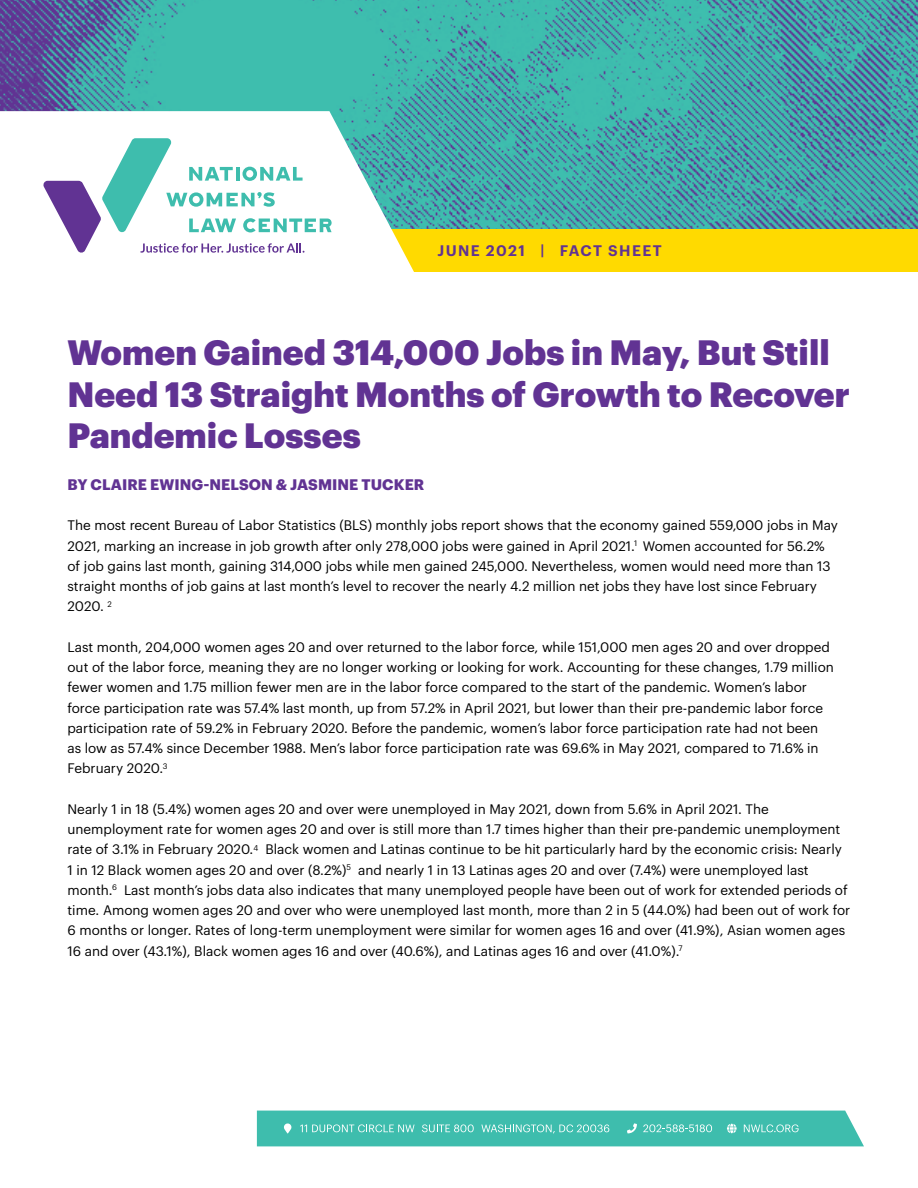
<style>
.page{position:relative;width:918px;height:1188px;background:#fff}
.page>*{position:absolute;margin:0;border:0;box-sizing:border-box;transform-origin:0 0}
.t1{font:900 34.5px/41.4px "Graphik";color:#613393}
.t2{font:700 15px "Graphik";letter-spacing:.005em;color:#613393}
.t3{font:600 15px "Graphik";letter-spacing:.095em;color:#613393}
.t4{font:13.5px/20.2px "Graphik";color:#000}
</style>
<div class="page">
<img style="left:0;top:0;width:918px;height:229px">
<div style="left:370px;top:229px;width:548px;height:42px;background:#ffda00"></div>
<svg style="left:0;top:111px;width:422px;height:161px"></svg>
<svg style="left:43px;top:138px;width:289px;height:115px"></svg>
<svg style="left:257px;top:1111px;width:607px;height:35px"></svg>
<p class="t3" style="left:437px;top:239px;width:226px">JUNE 2021 | FACT SHEET</p>
<h1 class="t1" style="left:68px;top:329px;width:784px">Women Gained 314,000 Jobs in May, But Still<br>Need 13 Straight Months of Growth to Recover<br>Pandemic Losses</h1>
<p class="t2" style="left:68px;top:473px;width:358px">BY CLAIRE EWING-NELSON &amp; JASMINE TUCKER</p>
<p class="t4" style="left:67px;top:514px;width:772px">The most recent Bureau of Labor Statistics (BLS) monthly jobs report shows that the economy gained 559,000 jobs in May 2021, marking an increase in job growth after only 278,000 jobs were gained in April 2021.<sup>1</sup> Women accounted for 56.2% of job gains last month, gaining 314,000 jobs while men gained 245,000. Nevertheless, women would need more than 13 straight months of job gains at last month’s level to recover the nearly 4.2 million net jobs they have lost since February 2020. <sup>2</sup></p>
<p class="t4" style="left:67px;top:636px;width:768px">Last month, 204,000 women ages 20 and over returned to the labor force, while 151,000 men ages 20 and over dropped out of the labor force, meaning they are no longer working or looking for work. Accounting for these changes, 1.79 million fewer women and 1.75 million fewer men are in the labor force compared to the start of the pandemic. Women’s labor force participation rate was 57.4% last month, up from 57.2% in April 2021, but lower than their pre-pandemic labor force participation rate of 59.2% in February 2020. Before the pandemic, women’s labor force participation rate had not been as low as 57.4% since December 1988. Men’s labor force participation rate was 69.6% in May 2021, compared to 71.6% in February 2020.<sup>3</sup></p>
<p class="t4" style="left:67px;top:798px;width:784px">Nearly 1 in 18 (5.4%) women ages 20 and over were unemployed in May 2021, down from 5.6% in April 2021. The unemployment rate for women ages 20 and over is still more than 1.7 times higher than their pre-pandemic unemployment rate of 3.1% in February 2020.<sup>4</sup> Black women and Latinas continue to be hit particularly hard by the economic crisis: Nearly 1 in 12 Black women ages 20 and over (8.2%)<sup>5</sup> and nearly 1 in 13 Latinas ages 20 and over (7.4%) were unemployed last month.<sup>6</sup> Last month’s jobs data also indicates that many unemployed people have been out of work for extended periods of time. Among women ages 20 and over who were unemployed last month, more than 2 in 5 (44.0%) had been out of work for 6 months or longer. Rates of long-term unemployment were similar for women ages 16 and over (41.9%), Asian women ages 16 and over (43.1%), Black women ages 16 and over (40.6%), and Latinas ages 16 and over (41.0%).<sup>7</sup></p>
</div>
